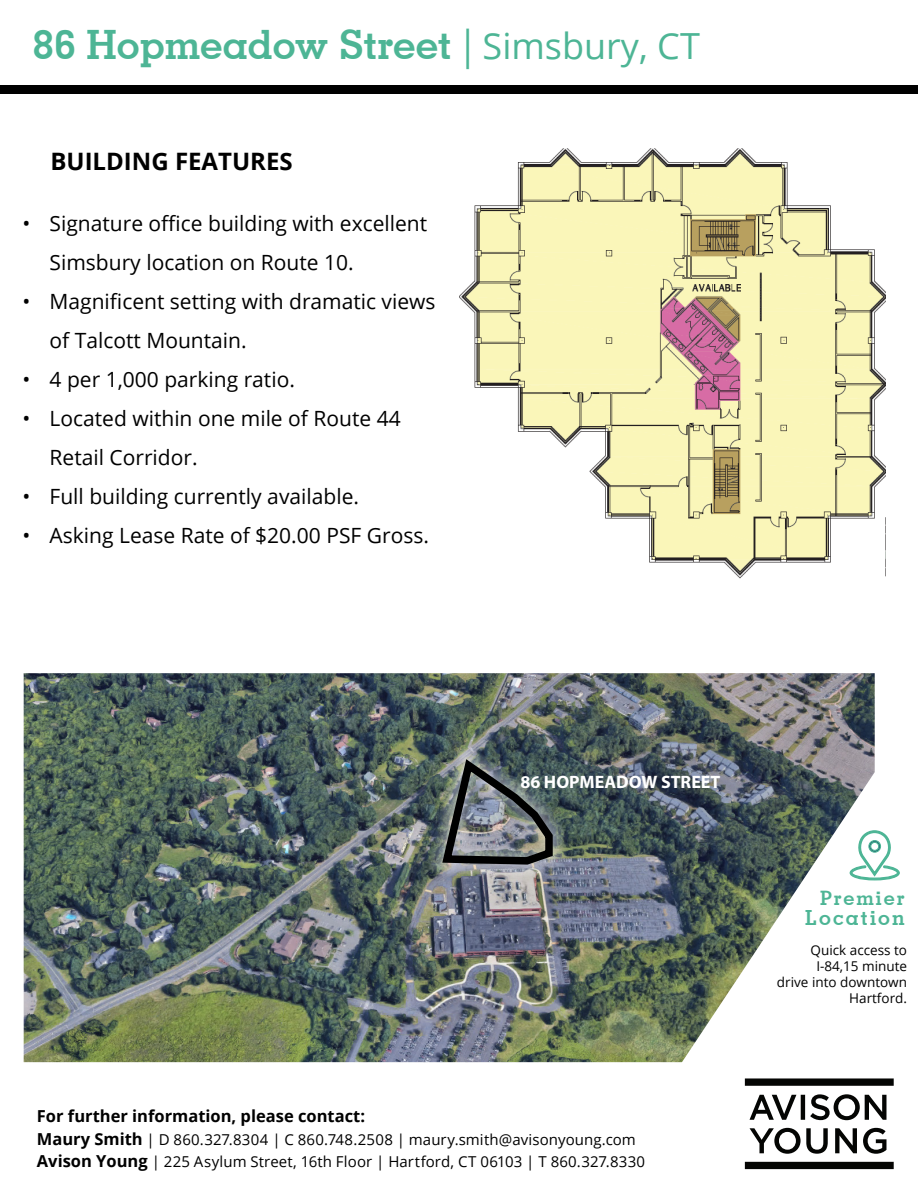
<style>
.page{position:relative;width:918px;height:1188px;background:#fff}
.page>*{position:absolute;margin:0;border:0;box-sizing:border-box;transform-origin:0 0}
.t1{font:700 40.5px "Geometric Slab 703 BT";color:#4db595}
.t2{font:700 24px "Open Sans";color:#000}
.t3{font:21px/39px "Open Sans";color:#000}
.t4{font:700 20.85px "Geometric Slab 703 BT";letter-spacing:.1em;color:#4db595}
.t5{font:700 19.95px "Geometric Slab 703 BT";letter-spacing:.1em;color:#4db595}
.t6{font:700 18px "Myriad Pro";color:#fff}
.t7{font:700 16.5px "Open Sans";color:#000}
.t8{font:15px "Open Sans";letter-spacing:.01em;color:#000}
.t9{font:13.5px/16.2px "Open Sans";color:#000;text-align:right}
.s1{font-family:"Minion Pro";font-weight:400}
.s2{font-family:"Open Sans";font-weight:400;font-size:36px}
.s3{font-weight:700;font-size:16.5px}
</style>
<div class="page">
<div style="left:0;top:85px;width:918px;height:9px;background:#000"></div>
<svg style="left:875px;top:830px;width:25px;height:51px"></svg>
<svg style="left:745px;top:1078px;width:149px;height:8px"></svg>
<svg style="left:745px;top:1162px;width:149px;height:7px"></svg>
<svg style="left:750px;top:1094px;width:136px;height:26px"></svg>
<svg style="left:750px;top:1128px;width:78px;height:26px"></svg>
<svg style="left:835px;top:1128px;width:22px;height:25px"></svg>
<svg style="left:863px;top:1128px;width:23px;height:26px"></svg>
<img style="left:24px;top:673px;width:851px;height:389px">
<div style="left:429px;top:746px;width:137px;height:133px;background:#fff;opacity:.87"></div>
<img style="left:438px;top:755px;width:118px;height:113px">
<img style="left:459px;top:148px;width:427px;height:431px">
<p class="t1" style="left:32px;top:20px;width:669px">86 Hopmeadow Street <span class="s1">|</span> <span class="s2">Simsbury, CT</span></p>
<p class="t2" style="left:50px;top:144px;width:244px">BUILDING FEATURES</p>
<p class="t3" style="left:50px;top:203px;width:379px;text-indent:-27px">• Signature office building with excellent<br>Simsbury location on Route 10.</p>
<p class="t3" style="left:50px;top:281px;width:388px;text-indent:-27px">• Magnificent setting with dramatic views of Talcott Mountain.</p>
<p class="t3" style="left:23px;top:359px;width:274px">• 4 per 1,000 parking ratio.</p>
<p class="t3" style="left:50px;top:398px;width:353px;text-indent:-27px">• Located within one mile of Route 44<br>Retail Corridor.</p>
<p class="t3" style="left:23px;top:476px;width:338px">• Full building currently available.</p>
<p class="t3" style="left:23px;top:515px;width:408px">• Asking Lease Rate of $20.00 PSF Gross.</p>
<p class="t6" style="left:520px;top:770px;width:202px">86 HOPMEADOW STREET</p>
<p class="t7" style="left:37px;top:1104px;width:330px">For further information, please contact:</p>
<p class="t8" style="left:37px;top:1129px;width:601px"><span class="s3">Maury Smith</span> | D 860.327.8304 | C 860.748.2508 | maury.smith@avisonyoung.com</p>
<p class="t8" style="left:37px;top:1151px;width:610px"><span class="s3">Avison Young</span> | 225 Asylum Street, 16th Floor | Hartford, CT 06103 | T 860.327.8330</p>
<p class="t5" style="left:820px;top:886px;width:86px">Premier</p>
<p class="t4" style="left:805px;top:905px;width:101px">Location</p>
<p class="t9" style="left:777px;top:942px;width:132px">Quick access to<br>I-84,15 minute<br>drive into downtown<br>Hartford.</p>
</div>
